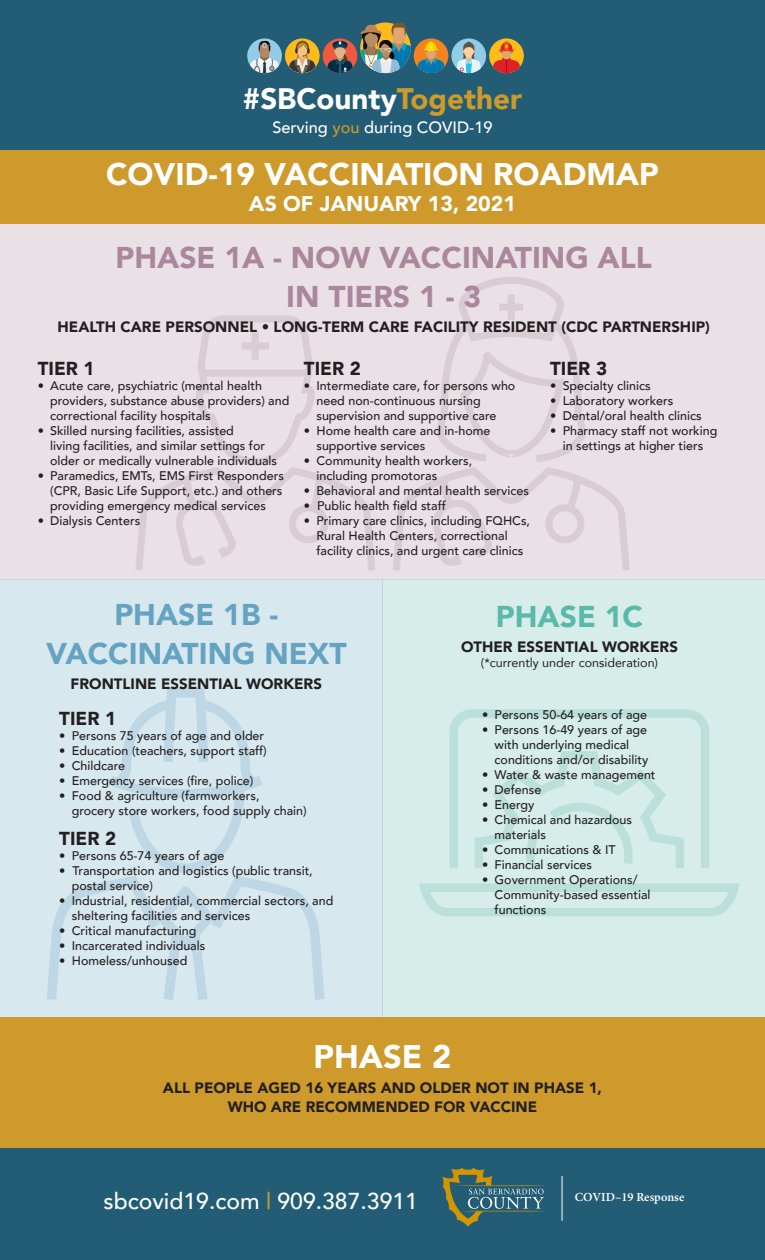
<style>
.page{position:relative;width:765px;height:1260px;background:#fff}
.page>*{position:absolute;margin:0;border:0;box-sizing:border-box;transform-origin:0 0}
.t1{font:900 32.62px "Avenir";color:#fff}
.t2{font:900 31.25px "Avenir";color:#fff}
.t3{font:900 30px "Avenir";color:#ab879d}
.t4{font:900 30px "Avenir";color:#65a3c1}
.t5{font:900 30px "Avenir";color:#5ab9a9}
.t6{font:900 29.5px "Avenir";color:#fff}
.t7{font:500 23px "Avenir";color:#fff}
.t8{font:900 21.25px "Avenir";color:#fff}
.t9{font:900 18.75px "Avenir";color:#231f20}
.t10{font:500 16.38px "Avenir";color:#fff}
.t11{font:900 15px/18.8px "Avenir";color:#231f20;text-align:center}
.t12{font:500 12.5px/15px "Avenir";color:#231f20}
.t13{font:12.5px "Avenir";color:#231f20}
.t14{font:600 12.38px "Minion Pro";color:#fff}
.s1{color:#cd9a2b}
</style>
<div class="page">
<div style="left:0;top:1017px;width:765px;height:131px;background:#cd9a2b"></div>
<div style="left:0;top:224px;width:765px;height:356px;background:#eae1e6"></div>
<svg style="left:135px;top:315px;width:240px;height:255px"></svg>
<svg style="left:393px;top:277px;width:237px;height:293px"></svg>
<div style="left:0;top:149px;width:765px;height:75px;background:#cd9a2b"></div>
<div style="left:0;top:1148px;width:765px;height:112px;background:#225d75"></div>
<div style="left:0;top:0;width:765px;height:149px;background:#225d75"></div>
<div style="left:414px;top:38px;width:34px;height:35px;background:#f58220;border-radius:50%"></div>
<svg style="left:451px;top:38px;width:35px;height:35px"></svg>
<svg style="left:457px;top:42px;width:24px;height:31px"></svg>
<svg style="left:489px;top:38px;width:35px;height:35px"></svg>
<svg style="left:493px;top:41px;width:27px;height:32px"></svg>
<div style="left:323px;top:38px;width:34px;height:35px;background:#f0593e;border-radius:50%"></div>
<svg style="left:327px;top:40px;width:26px;height:33px"></svg>
<svg style="left:247px;top:38px;width:35px;height:35px"></svg>
<svg style="left:249px;top:41px;width:31px;height:33px"></svg>
<svg style="left:285px;top:38px;width:35px;height:35px"></svg>
<svg style="left:289px;top:40px;width:27px;height:33px"></svg>
<svg style="left:360px;top:23px;width:85px;height:50px"></svg>
<svg style="left:442px;top:1168px;width:104px;height:59px"></svg>
<hr style="left:562px;top:1176px;width:1px;height:45px;background:#fff">
<div style="left:382px;top:580px;width:383px;height:437px;background:#d6ede9"></div>
<svg style="left:419px;top:709px;width:321px;height:207px"></svg>
<svg style="left:522px;top:798px;width:115px;height:75px"></svg>
<div style="left:0;top:580px;width:382px;height:437px;background:#d8e8ef"></div>
<svg style="left:121px;top:688px;width:129px;height:80px"></svg>
<svg style="left:47px;top:768px;width:278px;height:232px"></svg>
<p class="t6" style="left:243px;top:74px;width:281px">#SBCounty<span class="s1">Together</span></p>
<p class="t10" style="left:272px;top:113px;width:222px">Serving <span class="s1">you</span> during COVID-19</p>
<p class="t2" style="left:106px;top:148px;width:554px">COVID-19 VACCINATION ROADMAP</p>
<p class="t8" style="left:249px;top:186px;width:269px">AS OF JANUARY 13, 2021</p>
<p class="t3" style="left:115px;top:232px;width:538px">PHASE 1A - NOW VACCINATING ALL</p>
<p class="t3" style="left:286px;top:271px;width:196px">IN TIERS 1 - 3</p>
<p class="t11" style="left:58px;top:317px;width:654px">HEALTH CARE PERSONNEL • LONG-TERM CARE FACILITY RESIDENT (CDC PARTNERSHIP)</p>
<p class="t9" style="left:38px;top:352px;width:58px">TIER 1</p>
<p class="t12" style="left:38px;top:377px;width:226px">• Acute care, psychiatric (mental health</p>
<p class="t12" style="left:50px;top:392px;width:241px">providers, substance abuse providers) and</p>
<p class="t12" style="left:50px;top:407px;width:162px">correctional facility hospitals</p>
<p class="t12" style="left:50px;top:422px;width:216px;text-indent:-12px">• Skilled nursing facilities, assisted living facilities, and similar settings for</p>
<p class="t12" style="left:50px;top:452px;width:228px">older or medically vulnerable individuals</p>
<p class="t12" style="left:50px;top:467px;width:235px;text-indent:-12px">• Paramedics, EMTs, EMS First Responders (CPR, Basic Life Support, etc.) and others providing emergency medical services</p>
<p class="t12" style="left:38px;top:512px;width:104px">• Dialysis Centers</p>
<p class="t9" style="left:304px;top:352px;width:58px">TIER 2</p>
<p class="t12" style="left:316px;top:377px;width:200px;text-indent:-12px">• Intermediate care, for persons who need non-continuous nursing</p>
<p class="t12" style="left:316px;top:407px;width:181px">supervision and supportive care</p>
<p class="t12" style="left:304px;top:422px;width:188px">• Home health care and in-home</p>
<p class="t12" style="left:316px;top:437px;width:111px">supportive services</p>
<p class="t12" style="left:304px;top:452px;width:170px">• Community health workers,</p>
<p class="t12" style="left:316px;top:467px;width:122px">including promotoras</p>
<p class="t12" style="left:304px;top:482px;width:227px">• Behavioral and mental health services</p>
<p class="t12" style="left:304px;top:497px;width:143px">• Public health field staff</p>
<p class="t12" style="left:304px;top:512px;width:228px">• Primary care clinics, including FQHCs,</p>
<p class="t12" style="left:316px;top:527px;width:193px">Rural Health Centers, correctional</p>
<p class="t12" style="left:316px;top:542px;width:208px">facility clinics, and urgent care clinics</p>
<p class="t9" style="left:550px;top:352px;width:58px">TIER 3</p>
<p class="t12" style="left:550px;top:377px;width:102px">• Specialty clinics</p>
<p class="t12" style="left:550px;top:392px;width:125px">• Laboratory workers</p>
<p class="t12" style="left:550px;top:407px;width:153px">• Dental/oral health clinics</p>
<p class="t12" style="left:550px;top:422px;width:169px">• Pharmacy staff not working</p>
<p class="t12" style="left:563px;top:437px;width:142px">in settings at higher tiers</p>
<p class="t4" style="left:114px;top:589px;width:165px">PHASE 1B -</p>
<p class="t4" style="left:46px;top:628px;width:302px">VACCINATING NEXT</p>
<p class="t11" style="left:71px;top:674px;width:253px">FRONTLINE ESSENTIAL WORKERS</p>
<p class="t9" style="left:59px;top:703px;width:58px">TIER 1</p>
<p class="t12" style="left:59px;top:728px;width:206px">• Persons 75 years of age and older</p>
<p class="t12" style="left:59px;top:743px;width:209px">• Education (teachers, support staff)</p>
<p class="t12" style="left:59px;top:758px;width:67px">• Childcare</p>
<p class="t12" style="left:59px;top:773px;width:196px">• Emergency services (fire, police)</p>
<p class="t12" style="left:59px;top:788px;width:202px">• Food &amp; agriculture (farmworkers,</p>
<p class="t12" style="left:72px;top:803px;width:236px">grocery store workers, food supply chain)</p>
<p class="t9" style="left:59px;top:823px;width:58px">TIER 2</p>
<p class="t12" style="left:59px;top:848px;width:167px">• Persons 65-74 years of age</p>
<p class="t12" style="left:59px;top:863px;width:255px">• Transportation and logistics (public transit,</p>
<p class="t12" style="left:72px;top:878px;width:83px">postal service)</p>
<p class="t12" style="left:72px;top:893px;width:263px;text-indent:-12px">• Industrial, residential, commercial sectors, and sheltering facilities and services</p>
<p class="t12" style="left:59px;top:923px;width:139px">• Critical manufacturing</p>
<p class="t12" style="left:59px;top:938px;width:148px">• Incarcerated individuals</p>
<p class="t12" style="left:59px;top:953px;width:130px">• Homeless/unhoused</p>
<p class="t5" style="left:496px;top:591px;width:149px">PHASE 1C</p>
<p class="t11" style="left:461px;top:637px;width:218px">OTHER ESSENTIAL WORKERS</p>
<p class="t13" style="left:481px;top:653px;width:179px">(*currently under consideration)</p>
<p class="t12" style="left:482px;top:706px;width:167px">• Persons 50-64 years of age</p>
<p class="t12" style="left:482px;top:721px;width:167px;text-align:center">• Persons 16-49 years of age with underlying medical</p>
<p class="t12" style="left:495px;top:751px;width:155px">conditions and/or disability</p>
<p class="t12" style="left:482px;top:766px;width:175px">• Water &amp; waste management</p>
<p class="t12" style="left:482px;top:781px;width:61px">• Defense</p>
<p class="t12" style="left:482px;top:796px;width:54px">• Energy</p>
<p class="t12" style="left:482px;top:811px;width:152px">• Chemical and hazardous</p>
<p class="t12" style="left:495px;top:826px;width:53px">materials</p>
<p class="t12" style="left:482px;top:841px;width:135px">• Communications &amp; IT</p>
<p class="t12" style="left:482px;top:856px;width:111px">• Financial services</p>
<p class="t12" style="left:482px;top:871px;width:157px">• Government Operations/</p>
<p class="t12" style="left:495px;top:886px;width:158px">Community-based essential functions</p>
<p class="t1" style="left:314px;top:1028px;width:139px">PHASE 2</p>
<p class="t11" style="left:163px;top:1078px;width:441px">ALL PEOPLE AGED 16 YEARS AND OLDER NOT IN PHASE 1,<br>WHO ARE RECOMMENDED FOR VACCINE</p>
<p class="t7" style="left:104px;top:1181px;width:316px">sbcovid19.com <span class="s1">|</span> 909.387.3911</p>
<p class="t14" style="left:575px;top:1189px;width:111px">COVID–19 Response</p>
</div>
